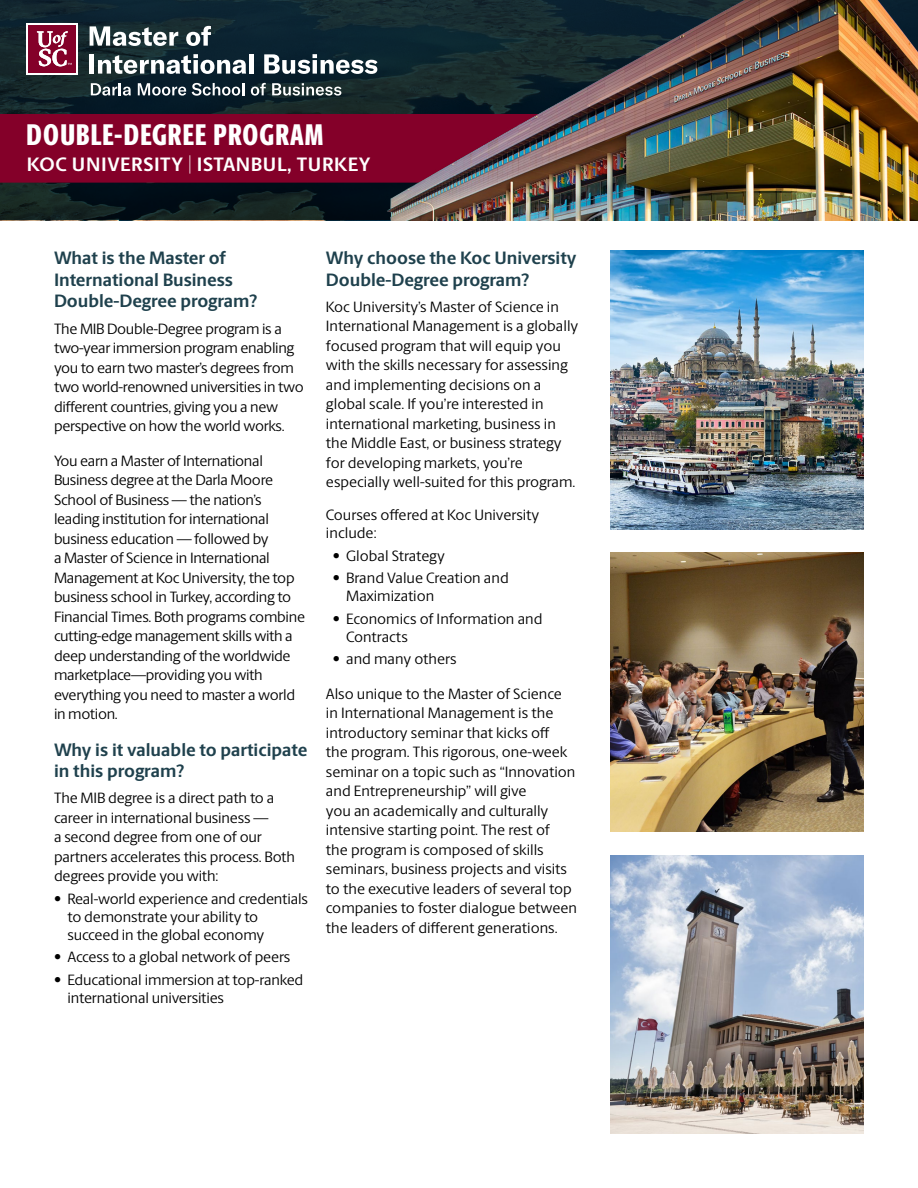
<style>
.page{position:relative;width:918px;height:1188px;background:#fff}
.page>*{position:absolute;margin:0;border:0;box-sizing:border-box;transform-origin:0 0}
.t1{font:800 30px "Berlingske Sans X Cn";letter-spacing:.04em;color:#fff}
.t2{font:700 19.5px "Berlingske Sans";letter-spacing:.025em;color:#fff}
.t3{font:700 18px/21.6px "Berlingske Sans";color:#1f414d}
.t4{font:15px/19.5px "Berlingske Sans";letter-spacing:-.01em;color:#000}
</style>
<div class="page">
<img style="left:610px;top:855px;width:254px;height:279px">
<img style="left:610px;top:251px;width:254px;height:278px">
<img style="left:610px;top:553px;width:254px;height:279px">
<svg style="left:0;top:0;width:304px;height:220px;background:#0e2128"></svg>
<div style="left:0;top:114px;width:304px;height:69px;background:#840029"></div>
<svg style="left:90px;top:26px;width:88px;height:20px"></svg>
<svg style="left:186px;top:26px;width:25px;height:20px"></svg>
<hr style="left:90px;top:54px;width:4px;height:20px;background:#fff">
<svg style="left:98px;top:54px;width:148px;height:20px"></svg>
<div style="left:249px;top:54px;width:5px;height:20px;background:#fff"></div>
<svg style="left:264px;top:54px;width:40px;height:20px"></svg>
<svg style="left:91px;top:83px;width:40px;height:13px"></svg>
<svg style="left:138px;top:83px;width:48px;height:13px"></svg>
<svg style="left:192px;top:83px;width:52px;height:13px"></svg>
<svg style="left:251px;top:83px;width:15px;height:13px"></svg>
<svg style="left:272px;top:83px;width:32px;height:13px"></svg>
<div style="left:26px;top:23px;width:52px;height:52px;background:#fff"></div>
<div style="left:28px;top:25px;width:48px;height:48px;background:#840029"></div>
<svg style="left:37px;top:31px;width:35px;height:36px"></svg>
<img style="left:304px;top:0;width:614px;height:220px">
<h1 class="t1" style="left:26px;top:112px;width:298px">DOUBLE-DEGREE PROGRAM</h1>
<h2 class="t2" style="left:27px;top:150px;width:345px">KOC UNIVERSITY | ISTANBUL, TURKEY</h2>
<p class="t3" style="left:54px;top:247px;width:205px">What is the Master of<br>International Business<br>Double-Degree program?</p>
<p class="t4" style="left:54px;top:318px;width:251px">The MIB Double-Degree program is a two-year immersion program enabling you to earn two master’s degrees from two world-renowned universities in two different countries, giving you a new perspective on how the world works.</p>
<p class="t4" style="left:54px;top:450px;width:253px">You earn a Master of International Business degree at the Darla Moore School of Business — the nation’s leading institution for international business education — followed by<br>a Master of Science in International Management at Koc University, the top business school in Turkey, according to Financial Times. Both programs combine cutting-edge management skills with a deep understanding of the worldwide marketplace—providing you with everything you need to master a world in motion.</p>
<p class="t3" style="left:54px;top:738px;width:255px">Why is it valuable to participate in this program?</p>
<p class="t4" style="left:54px;top:788px;width:242px">The MIB degree is a direct path to a career in international business —<br>a second degree from one of our partners accelerates this process. Both degrees provide you with:</p>
<p class="t4" style="left:68px;top:889px;width:242px;line-height:18px;text-indent:-14px">• Real-world experience and credentials to demonstrate your ability to succeed in the global economy</p>
<p class="t4" style="left:54px;top:947px;width:238px">• Access to a global network of peers</p>
<p class="t4" style="left:68px;top:970px;width:237px;line-height:18px;text-indent:-14px">• Educational immersion at top-ranked international universities</p>
<p class="t3" style="left:326px;top:247px;width:252px">Why choose the Koc University<br>Double-Degree program?</p>
<p class="t4" style="left:326px;top:296px;width:254px">Koc University’s Master of Science in International Management is a globally focused program that will equip you with the skills necessary for assessing and implementing decisions on a global scale. If you’re interested in international marketing, business in the Middle East, or business strategy for developing markets, you’re especially well-suited for this program.</p>
<p class="t4" style="left:326px;top:506px;width:215px;line-height:18px">Courses offered at Koc University include:</p>
<p class="t4" style="left:333px;top:545px;width:114px">• Global Strategy</p>
<p class="t4" style="left:346px;top:569px;width:164px;line-height:18px;text-indent:-14px">• Brand Value Creation and<br>Maximization</p>
<p class="t4" style="left:346px;top:609px;width:198px;line-height:18px;text-indent:-14px">• Economics of Information and<br>Contracts</p>
<p class="t4" style="left:333px;top:649px;width:125px">• and many others</p>
<p class="t4" style="left:326px;top:683px;width:253px">Also unique to the Master of Science in International Management is the introductory seminar that kicks off<br>the program. This rigorous, one-week seminar on a topic such as “Innovation and Entrepreneurship” will give<br>you an academically and culturally intensive starting point. The rest of<br>the program is composed of skills seminars, business projects and visits to the executive leaders of several top companies to foster dialogue between the leaders of different generations.</p>
</div>
